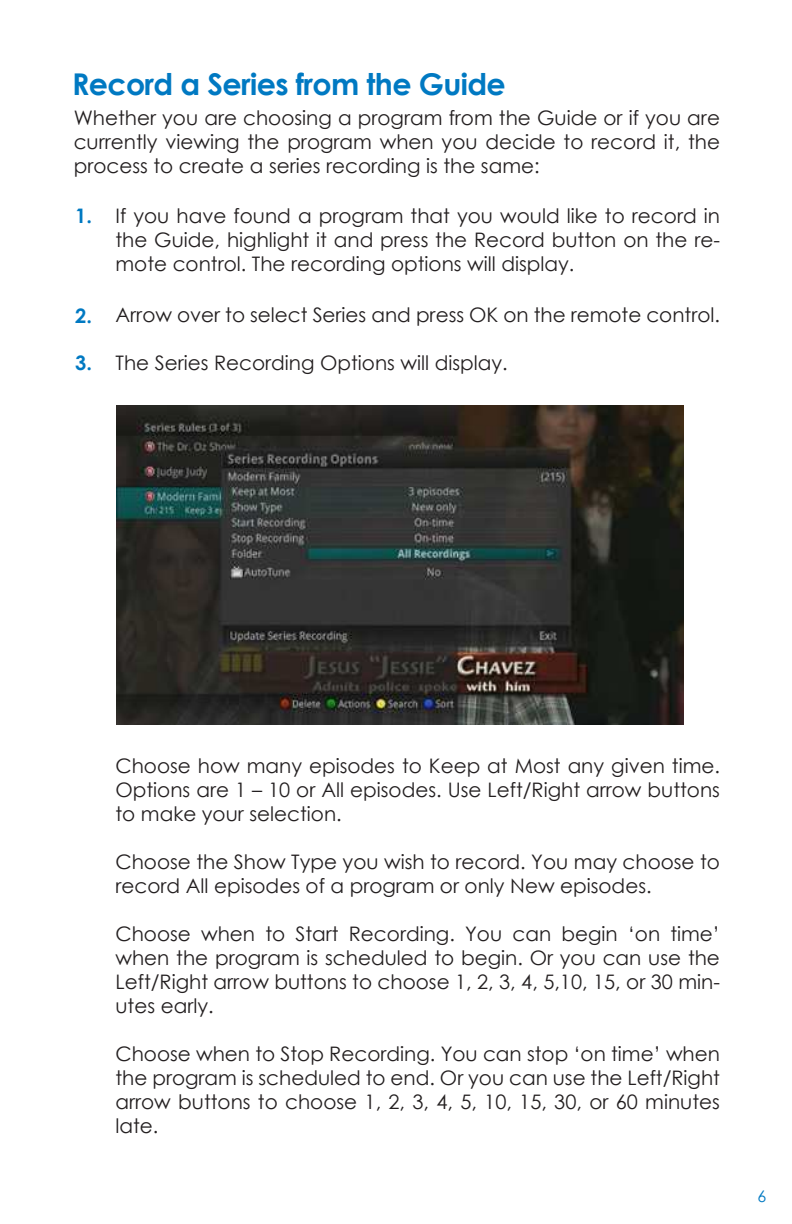
<style>
.page{position:relative;width:792px;height:1224px;background:#fff}
.page>*{position:absolute;margin:0;border:0;box-sizing:border-box;transform-origin:0 0}
.t1{font:700 30px "Century Gothic";letter-spacing:-.02em;color:#0079c2}
.t2{font:20px/24px "Century Gothic";color:#231f20;text-align:justify}
.t3{font:700 20px "Century Gothic";color:#0079c2}
.t4{font:16px "Century Gothic";color:#0079c2}
</style>
<div class="page">
<img style="left:116px;top:405px;width:568px;height:319px">
<h1 class="t1" style="left:72px;top:72px;width:435px">Record a Series from the Guide</h1>
<p class="t2" style="left:74px;top:108px;width:648px">Whether you are choosing a program from the Guide or if you are currently viewing the program when you decide to record it, the process to create a series recording is the same:</p>
<p class="t2" style="left:116px;top:206px;width:606px">If you have found a program that you would like to record in the Guide, highlight it and press the Record button on the re&shy;mote control. The recording options will display.</p>
<p class="t2" style="left:116px;top:304px;width:606px">Arrow over to select Series and press OK on the remote control.</p>
<p class="t2" style="left:116px;top:352px;width:394px">The Series Recording Options will display.</p>
<p class="t3" style="left:75px;top:208px;width:18px">1.</p>
<p class="t3" style="left:75px;top:308px;width:18px">2.</p>
<p class="t3" style="left:75px;top:354px;width:18px">3.</p>
<p class="t2" style="left:116px;top:756px;width:606px">Choose how many episodes to Keep at Most any given time.<br>Options are 1 – 10 or All episodes. Use Left/Right arrow buttons to make your selection.</p>
<p class="t2" style="left:116px;top:852px;width:606px">Choose the Show Type you wish to record. You may choose to record All episodes of a program or only New episodes.</p>
<p class="t2" style="left:116px;top:924px;width:606px">Choose when to Start Recording. You can begin ‘on time’ when the program is scheduled to begin. Or you can use the Left/Right arrow buttons to choose 1, 2, 3, 4, 5,10, 15, or 30 min&shy;utes early.</p>
<p class="t2" style="left:116px;top:1044px;width:606px">Choose when to Stop Recording. You can stop ‘on time’ when the program is scheduled to end. Or you can use the Left/Right arrow buttons to choose 1, 2, 3, 4, 5, 10, 15, 30, or 60 minutes late.</p>
<p class="t4" style="left:758px;top:1190px;width:10px">6</p>
</div>
